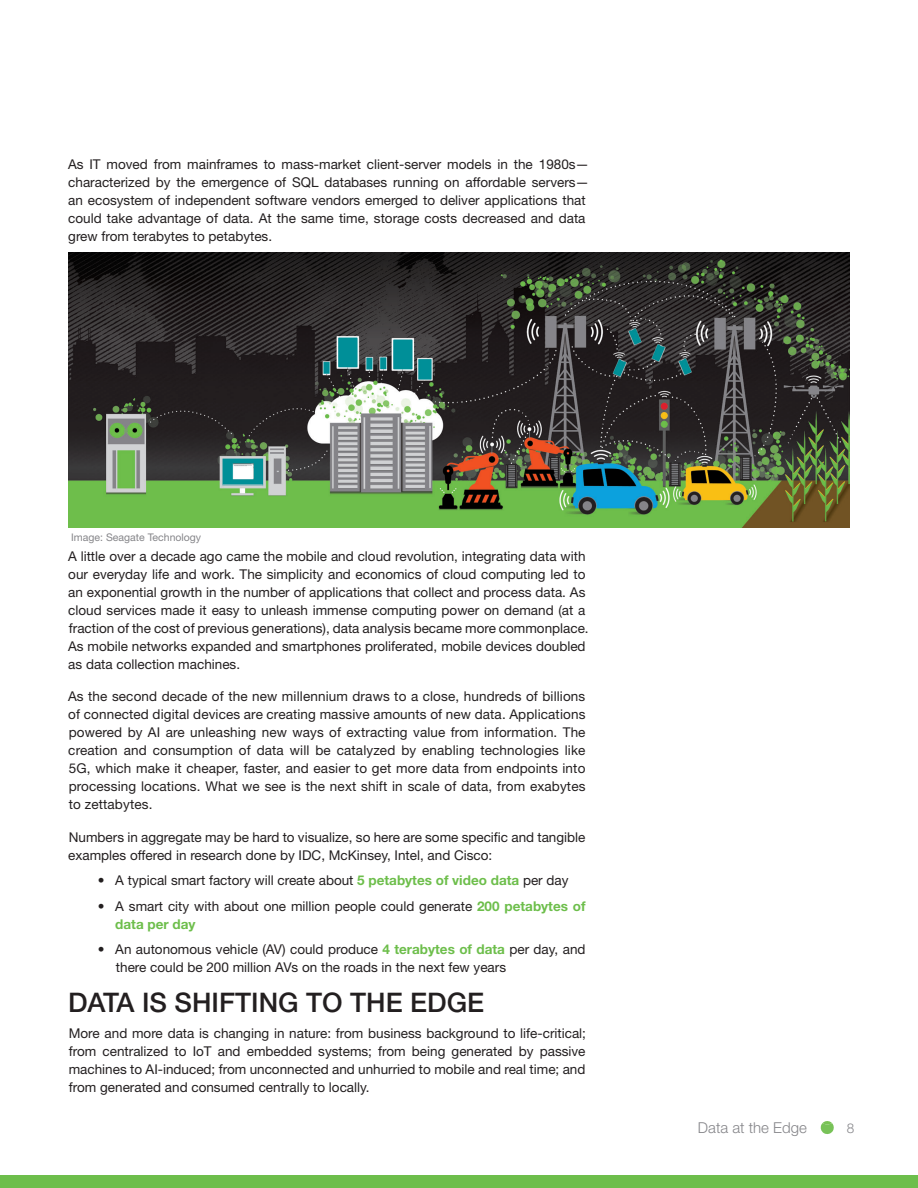
<style>
.page{position:relative;width:918px;height:1188px;background:#fff}
.page>*{position:absolute;margin:0;border:0;box-sizing:border-box;transform-origin:0 0}
.Body_Copy{font:500 27px "Helvetica Neue LT Std";color:#231f20}
.t1{font:300 15px "Helvetica Neue LT Std";color:#858589}
.Body_Copy-2{font:13.5px/18px "Helvetica Neue LT Std";color:#231f20}
.t2{font:300 13.5px "Helvetica Neue LT Std";color:#858589}
.Body_Copy-3{font:10.5px "Helvetica Neue LT Std";color:#858589}
.s1{font-weight:700;color:#6dbe4b}
</style>
<div class="page">
<div style="left:0;top:1175px;width:918px;height:13px;background:#6dbe4b"></div>
<svg style="left:820px;top:1121px;width:14px;height:13px"></svg>
<img style="left:68px;top:253px;width:782px;height:275px">
<p class="Body_Copy-2" style="left:68px;top:155px;width:523px">As IT moved from mainframes to mass-market client-server models in the 1980s— characterized by the emergence of SQL databases running on affordable servers— an ecosystem of independent software vendors emerged to deliver applications that could take advantage of data. At the same time, storage costs decreased and data grew from terabytes to petabytes.</p>
<p class="Body_Copy-3" style="left:71px;top:531px;width:131px">Image: Seagate Technology</p>
<p class="Body_Copy-2" style="left:68px;top:547px;width:522px">A little over a decade ago came the mobile and cloud revolution, integrating data with our everyday life and work. The simplicity and economics of cloud computing led to an exponential growth in the number of applications that collect and process data. As cloud services made it easy to unleash immense computing power on demand (at a fraction of the cost of previous generations), data analysis became more commonplace.<br>As mobile networks expanded and smartphones proliferated, mobile devices doubled as data collection machines.</p>
<p class="Body_Copy-2" style="left:68px;top:687px;width:519px;text-align:justify">As the second decade of the new millennium draws to a close, hundreds of billions of connected digital devices are creating massive amounts of new data. Applications powered by AI are unleashing new ways of extracting value from information. The creation and consumption of data will be catalyzed by enabling technologies like 5G, which make it cheaper, faster, and easier to get more data from endpoints into processing locations. What we see is the next shift in scale of data, from exabytes to zettabytes.</p>
<p class="Body_Copy-2" style="left:68px;top:828px;width:519px">Numbers in aggregate may be hard to visualize, so here are some specific and tangible examples offered in research done by IDC, McKinsey, Intel, and Cisco:</p>
<p class="Body_Copy-2" style="left:98px;top:871px;width:472px">• A typical smart factory will create about <span class="s1">5 petabytes of video data</span> per day</p>
<p class="Body_Copy-2" style="left:115px;top:897px;width:472px;text-indent:-18px">• A smart city with about one million people could generate <span class="s1">200 petabytes of data per day</span></p>
<p class="Body_Copy-2" style="left:116px;top:940px;width:471px;text-indent:-18px">• An autonomous vehicle (AV) could produce <span class="s1">4 terabytes of data</span> per day, and there could be 200 million AVs on the roads in the next few years</p>
<p class="Body_Copy" style="left:68px;top:986px;width:418px">DATA IS SHIFTING TO THE EDGE</p>
<p class="Body_Copy-2" style="left:69px;top:1024px;width:519px;text-align:justify">More and more data is changing in nature: from business background to life-critical; from centralized to IoT and embedded systems; from being generated by passive machines to AI-induced; from unconnected and unhurried to mobile and real time; and from generated and consumed centrally to locally.</p>
<p class="t1" style="left:698px;top:1118px;width:110px">Data at the Edge</p>
<p class="t2" style="left:847px;top:1120px;width:9px">8</p>
</div>
